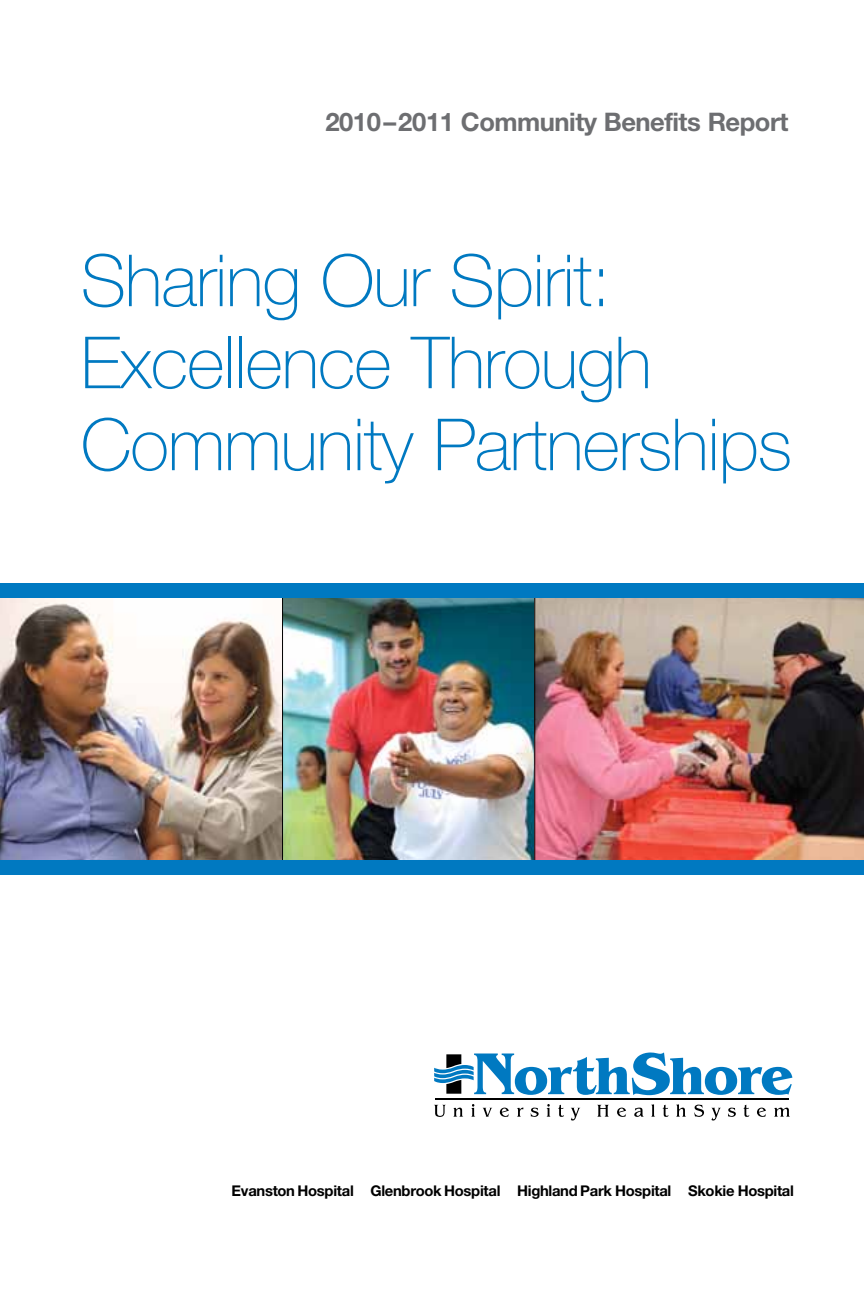
<style>
.page{position:relative;width:864px;height:1296px;background:#fff}
.page>*{position:absolute;margin:0;border:0;box-sizing:border-box;transform-origin:0 0}
.t1{font:100 72px/82px "Helvetica Neue";letter-spacing:-.015em;color:#0079c1}
.t2{font:700 25.6px "Helvetica Neue";letter-spacing:-.02em;color:#6d6e71}
.t3{font:700 14.8px "Helvetica Neue";letter-spacing:-.02em;color:#000}
</style>
<div class="page">
<svg style="left:434px;top:1105px;width:12px;height:12px"></svg>
<svg style="left:453px;top:1108px;width:10px;height:9px"></svg>
<svg style="left:471px;top:1104px;width:4px;height:13px"></svg>
<svg style="left:483px;top:1108px;width:9px;height:9px"></svg>
<svg style="left:500px;top:1108px;width:9px;height:9px"></svg>
<svg style="left:517px;top:1108px;width:7px;height:9px"></svg>
<svg style="left:531px;top:1108px;width:8px;height:9px"></svg>
<svg style="left:547px;top:1104px;width:4px;height:13px"></svg>
<svg style="left:558px;top:1105px;width:6px;height:12px"></svg>
<svg style="left:571px;top:1108px;width:9px;height:13px"></svg>
<svg style="left:597px;top:1105px;width:12px;height:12px"></svg>
<svg style="left:617px;top:1108px;width:9px;height:9px"></svg>
<svg style="left:634px;top:1108px;width:10px;height:9px"></svg>
<svg style="left:651px;top:1104px;width:4px;height:13px"></svg>
<svg style="left:663px;top:1105px;width:6px;height:12px"></svg>
<svg style="left:676px;top:1104px;width:10px;height:13px"></svg>
<svg style="left:694px;top:1105px;width:10px;height:12px"></svg>
<svg style="left:711px;top:1108px;width:10px;height:13px"></svg>
<svg style="left:728px;top:1108px;width:8px;height:9px"></svg>
<svg style="left:743px;top:1105px;width:6px;height:12px"></svg>
<svg style="left:757px;top:1108px;width:9px;height:9px"></svg>
<svg style="left:774px;top:1108px;width:16px;height:9px"></svg>
<svg style="left:434px;top:1052px;width:358px;height:43px"></svg>
<hr style="left:435px;top:1098px;width:354px;height:2px;background:#000">
<img style="left:0;top:598px;width:534px;height:263px">
<img style="left:534px;top:598px;width:330px;height:263px">
<hr style="left:282px;top:594px;width:1px;height:274px;background:#000">
<div style="left:0;top:583px;width:864px;height:15px;background:#0079c1"></div>
<div style="left:0;top:861px;width:864px;height:14px;background:#0079c1"></div>
<h2 class="t2" style="left:325px;top:106px;width:465px">2010–2011 Community Benefits Report</h2>
<h1 class="t1" style="left:81px;top:240px;width:713px">Sharing Our Spirit:<br>Excellence Through<br>Community Partnerships</h1>
<p class="t3" style="left:232px;top:1182px;width:564px">Evanston Hospital Glenbrook Hospital Highland Park Hospital Skokie Hospital</p>
</div>
